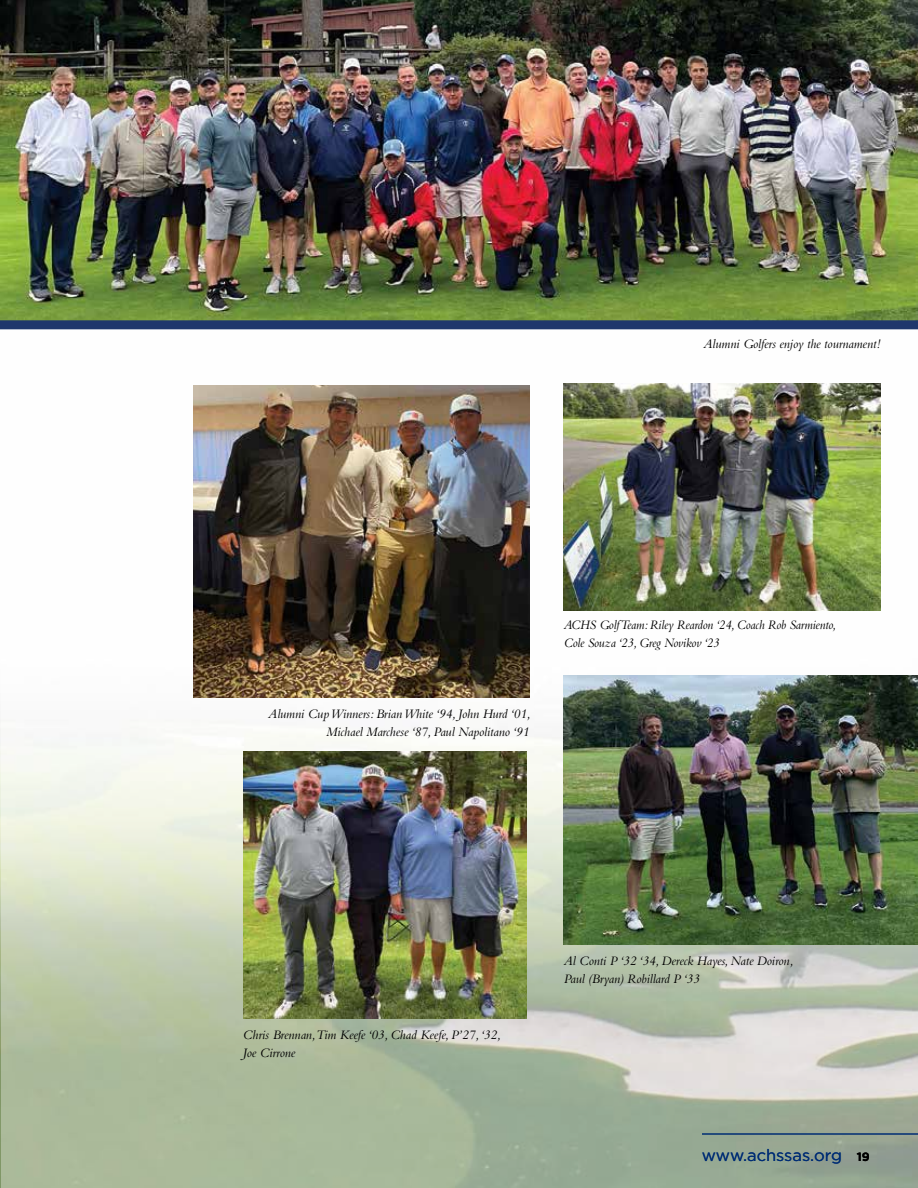
<style>
.page{position:relative;width:918px;height:1188px;background:#fff}
.page>*{position:absolute;margin:0;border:0;box-sizing:border-box;transform-origin:0 0}
.t1{font:16.5px "Gotham";color:#002d74}
.t2{font:italic 13.5px/18px "Bembo";letter-spacing:-.005em;color:#000}
.t3{font:italic 13.5px/18px "Bembo";letter-spacing:-.005em;color:#000;scale:.92 1}
.s1{font-weight:700;font-size:12px;color:#000}
</style>
<div class="page">
<img style="left:0;top:283px;width:918px;height:905px">
<hr style="left:702px;top:1134px;width:216px;height:1px;background:#002d74">
<img style="left:564px;top:675px;width:354px;height:270px">
<img style="left:1px;top:0;width:917px;height:320px">
<img style="left:243px;top:751px;width:283px;height:268px">
<img style="left:193px;top:386px;width:337px;height:311px">
<img style="left:564px;top:383px;width:316px;height:227px">
<div style="left:0;top:320px;width:918px;height:9px;background:#1f376c"></div>
<p class="t2" style="left:704px;top:334px;width:178px">Alumni Golfers enjoy the tournament!</p>
<p class="t2" style="left:268px;top:705px;width:264px;text-align:right">Alumni Cup Winners: Brian White ‘94, John Hurd ‘01,<br>Michael Marchese ‘87, Paul Napolitano ‘91</p>
<p class="t3" style="left:564px;top:616px;width:297px">ACHS Golf Team: Riley Reardon ‘24, Coach Rob Sarmiento,<br>Cole Souza ‘23, Greg Novikov ‘23</p>
<p class="t2" style="left:243px;top:1026px;width:259px">Chris Brennan,Tim Keefe ‘03, Chad Keefe, P’27, ‘32,<br>Joe Cirrone</p>
<p class="t2" style="left:564px;top:951px;width:231px">Al Conti P ‘32 ‘34, Dereck Hayes, Nate Doiron,<br>Paul (Bryan) Robillard P ‘33</p>
<p class="t1" style="left:702px;top:1145px;width:169px">www.achssas.org <span class="s1">19</span></p>
</div>
